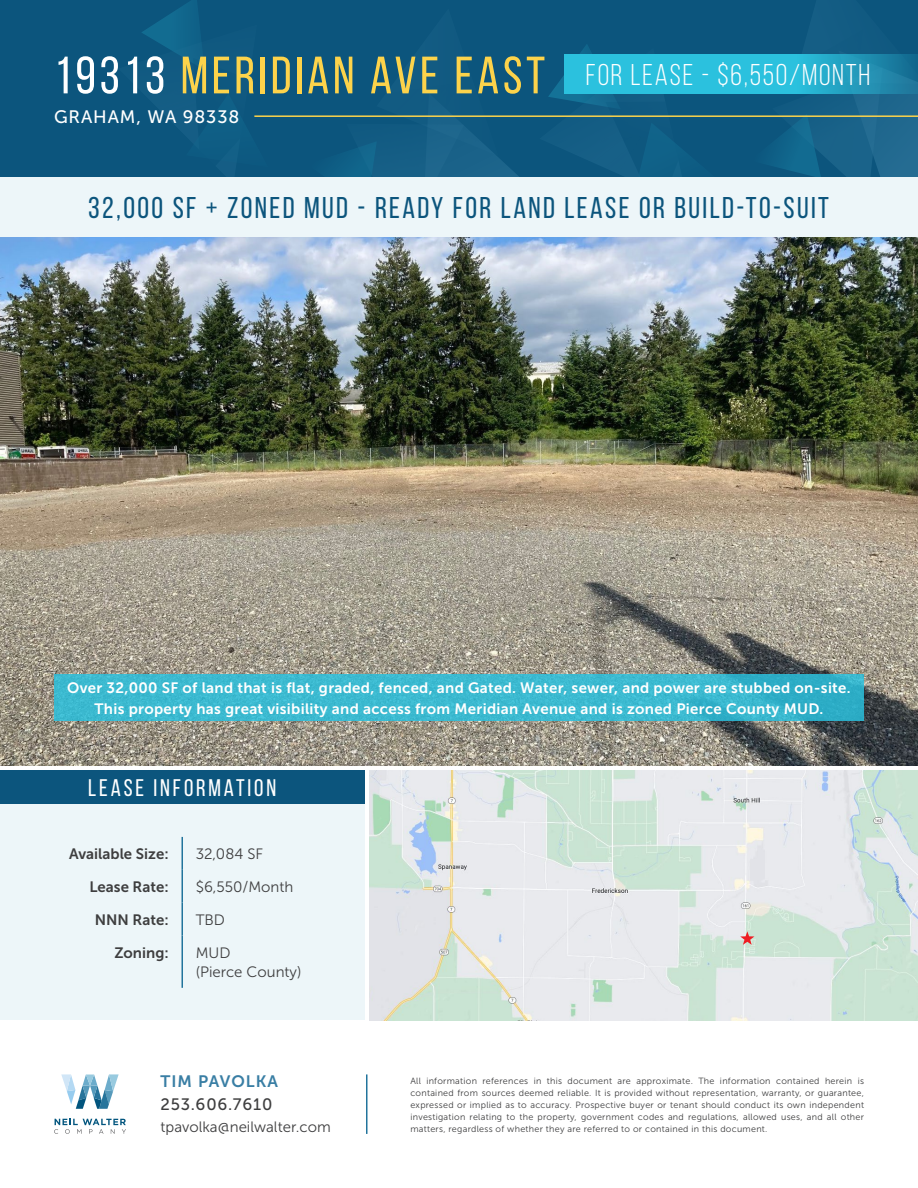
<style>
.page{position:relative;width:918px;height:1188px;background:#fff}
.page>*{position:absolute;margin:0;border:0;box-sizing:border-box;transform-origin:0 0}
.t1{font:52.5px "Bebas Neue";letter-spacing:.07em;color:#fdd34b}
.t2{font:30px "Bebas Neue";letter-spacing:.08em;color:#0c557d}
.t3{font:30px "Bebas Neue";letter-spacing:.06em;color:#fff}
.t4{font:24px "Bebas Neue";letter-spacing:.12em;color:#fff}
.t5{font:18px "Museo Sans 500";letter-spacing:.05em;color:#fff}
.t6{font:16.5px "Museo Sans 500";letter-spacing:.05em;color:#3e3e3f}
.t7{font:16.5px "Museo Sans 700";letter-spacing:.06em;color:#397ea4}
.t8{font:15px/21px "Museo Sans 700";letter-spacing:.02em;color:#fff;text-align:center}
.t9{font:15px "Museo Sans 300";color:#3e3e3f}
.t10{font:15px "Museo Sans 700";color:#3e3e3f}
.t11{font:9px/12px "Museo Sans 300";letter-spacing:.03em;color:#3e3e3f;text-align:justify}
.s1{color:#fff}
</style>
<div class="page">
<div style="left:0;top:0;width:918px;height:177px;background:#0c557d"></div>
<svg style="left:142px;top:0;width:776px;height:177px"></svg>
<hr style="left:254px;top:115px;width:664px;height:2px;background:#fdd34b">
<svg style="left:564px;top:54px;width:354px;height:39px;fill:#2bc1de"></svg>
<img style="left:0;top:236px;width:918px;height:530px">
<div style="left:0;top:177px;width:918px;height:59px;background:#edf6f9"></div>
<div style="left:0;top:804px;width:364px;height:216px;background:#edf6f9"></div>
<img style="left:369px;top:770px;width:549px;height:250px">
<hr style="left:182px;top:837px;width:1px;height:33px;background:#22749c">
<hr style="left:182px;top:870px;width:1px;height:33px;background:#22749c">
<hr style="left:182px;top:903px;width:1px;height:32px;background:#22749c">
<hr style="left:182px;top:935px;width:1px;height:53px;background:#22749c">
<hr style="left:366px;top:1074px;width:2px;height:60px;background:#22749c">
<svg style="left:54px;top:1119px;width:72px;height:15px"></svg>
<svg style="left:61px;top:1074px;width:58px;height:35px"></svg>
<div style="left:0;top:770px;width:364px;height:34px;background:#0c557d"></div>
<svg style="left:740px;top:931px;width:14px;height:14px"></svg>
<div style="left:54px;top:675px;width:810px;height:46px;background:linear-gradient(to right,#3fbdd3,#35b4cc)"></div>
<p class="t1" style="left:54px;top:47px;width:493px"><span class="s1">19313</span> MERIDIAN AVE EAST</p>
<p class="t5" style="left:54px;top:107px;width:187px">GRAHAM, WA 98338</p>
<p class="t3" style="left:586px;top:59px;width:286px">FOR LEASE - $6,550/Month</p>
<p class="t2" style="left:88px;top:191px;width:742px">32,000 SF + ZONED MUD - READY FOR LAND LEASE OR BUILD-TO-SUIT</p>
<p class="t8" style="left:67px;top:677px;width:785px">Over 32,000 SF of land that is flat, graded, fenced, and Gated. Water, sewer, and power are stubbed on-site.<br>This property has great visibility and access from Meridian Avenue and is zoned Pierce County MUD.</p>
<p class="t4" style="left:88px;top:775px;width:190px">LEASE INFORMATION</p>
<p class="t10" style="left:69px;top:845px;width:101px">Available Size:</p>
<p class="t9" style="left:196px;top:846px;width:69px">32,084 SF</p>
<p class="t10" style="left:89px;top:878px;width:81px">Lease Rate:</p>
<p class="t9" style="left:196px;top:879px;width:99px">$6,550/Month</p>
<p class="t10" style="left:95px;top:911px;width:75px">NNN Rate:</p>
<p class="t9" style="left:196px;top:911px;width:31px">TBD</p>
<p class="t10" style="left:114px;top:944px;width:56px">Zoning:</p>
<p class="t9" style="left:196px;top:944px;width:36px">MUD</p>
<p class="t9" style="left:196px;top:964px;width:107px">(Pierce County)</p>
<p class="t7" style="left:161px;top:1072px;width:119px">TIM PAVOLKA</p>
<p class="t6" style="left:161px;top:1096px;width:113px">253.606.7610</p>
<p class="t9" style="left:161px;top:1119px;width:172px">tpavolka@neilwalter.com</p>
<p class="t11" style="left:410px;top:1075px;width:455px">All information references in this document are approximate. The information contained herein is contained from sources deemed reliable. It is provided without representation, warranty, or guarantee, expressed or implied as to accuracy. Prospective buyer or tenant should conduct its own independent investigation relating to the property, government codes and regulations, allowed uses, and all other matters, regardless of whether they are referred to or contained in this document.</p>
</div>
